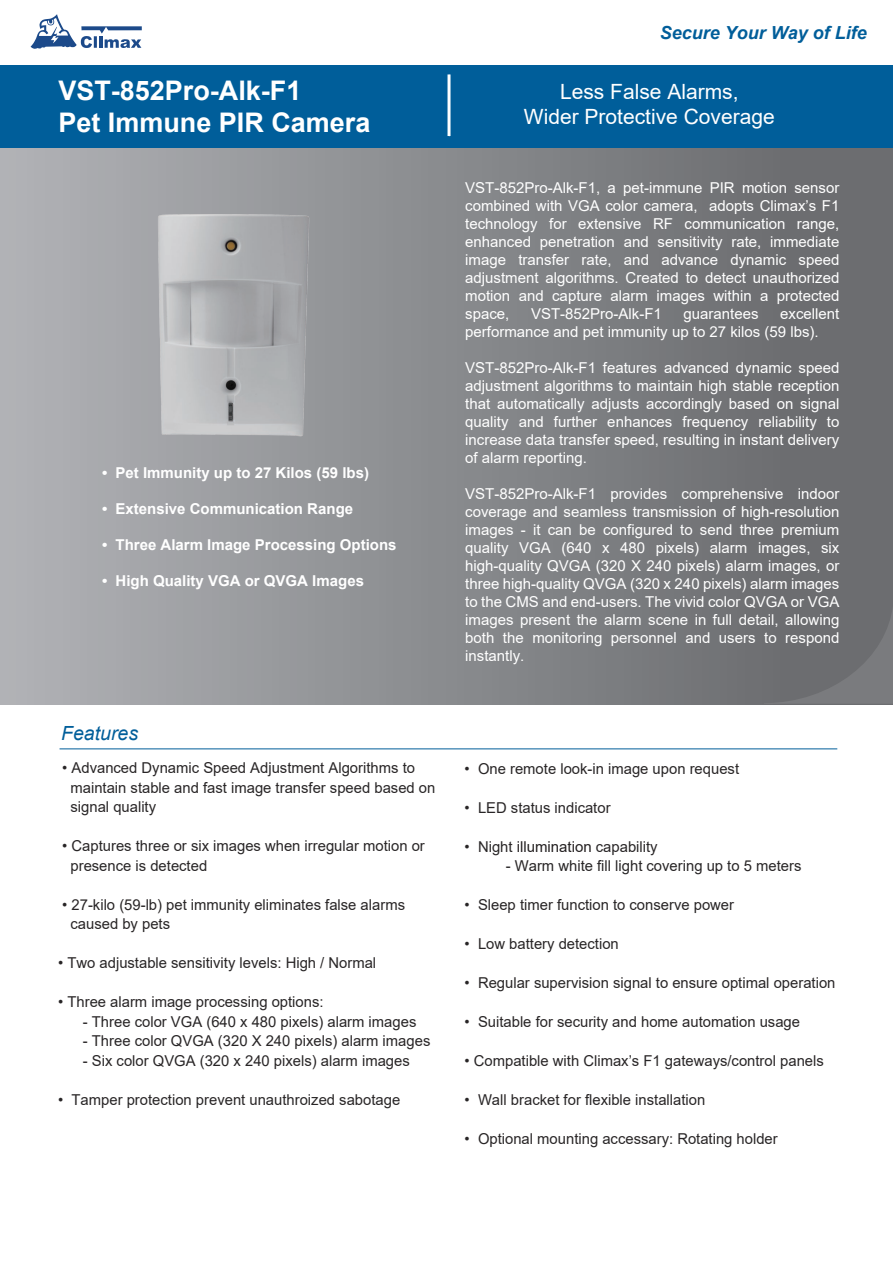
<style>
.page{position:relative;width:893px;height:1263px;background:#fff}
.page>*{position:absolute;margin:0;border:0;box-sizing:border-box;transform-origin:0 0}
.t1{font:700 27px/32.4px "Arial";color:#fff}
.t2{font:21px/25.2px "Arial";color:#fff;text-align:center}
.t3{font:italic 19.5px "Arial";color:#005e9a}
.t4{font:italic 700 18px "Arial";color:#005e9a}
.t5{font:15px/18px "Arial";color:#fff;text-align:justify}
.t6{font:15px/19.5px "Arial";color:#282526}
.t7{font:700 15px "Arial";color:#fff}
.s1{color:#231f20}
</style>
<div class="page">
<div style="left:0;top:136px;width:893px;height:568px;background:linear-gradient(to right,#b0b2b5,#656669)"></div>
<svg style="left:764px;top:603px;width:129px;height:101px;background:#6f7073"></svg>
<div style="left:0;top:65px;width:893px;height:83px;background:#005e9a"></div>
<hr style="left:60px;top:748px;width:777px;height:1px;background:#005e9a">
<hr style="left:447px;top:74px;width:3px;height:62px;background:#fff">
<img style="left:130px;top:183px;width:201px;height:284px">
<svg style="left:31px;top:14px;width:111px;height:35px"></svg>
<h1 class="t1" style="left:58px;top:74px;width:314px">VST-852Pro-Alk-F1<br>Pet Immune PIR Camera</h1>
<p class="t7" style="left:102px;top:462px;width:268px">• Pet Immunity up to 27 Kilos (59 lbs)</p>
<p class="t7" style="left:102px;top:498px;width:253px">• Extensive Communication Range</p>
<p class="t7" style="left:102px;top:534px;width:296px">• Three Alarm Image Processing Options</p>
<p class="t7" style="left:102px;top:570px;width:263px">• High Quality VGA or QVGA Images</p>
<h3 class="t3" style="left:61px;top:720px;width:78px">Features</h3>
<p class="t6" style="left:70px;top:758px;width:366px;text-indent:-8px">• Advanced Dynamic Speed Adjustment Algorithms to maintain stable and fast image transfer speed based on signal quality</p>
<p class="t6" style="left:70px;top:836px;width:356px;text-indent:-8px">• Captures three or six images when irregular motion or presence is detected</p>
<p class="t6" style="left:70px;top:895px;width:336px;text-indent:-8px">• 27-kilo (59-lb) pet immunity eliminates false alarms caused by pets</p>
<p class="t6" style="left:58px;top:953px;width:320px">• Two adjustable sensitivity levels: High / Normal</p>
<p class="t6" style="left:58px;top:992px;width:267px">• Three alarm image processing options:</p>
<p class="t6" style="left:83px;top:1012px;width:335px">- Three color VGA (640 x 480 pixels) alarm images</p>
<p class="t6" style="left:83px;top:1031px;width:349px">- Three color QVGA (320 X 240 pixels) alarm images</p>
<p class="t6" style="left:83px;top:1051px;width:328px">- Six color QVGA (320 x 240 pixels) alarm images</p>
<p class="t6" style="left:58px;top:1090px;width:344px">• Tamper protection prevent unauthroized sabotage</p>
<p class="t4" style="left:660px;top:21px;width:209px">Secure Your Way of Life</p>
<h2 class="t2" style="left:524px;top:79px;width:252px">Less False Alarms,<br>Wider Protective Coverage</h2>
<p class="t5" style="left:465px;top:178px;width:376px">VST-852Pro-Alk-F1, a pet-immune PIR motion sensor combined with VGA color camera, adopts Climax’s F1 technology for extensive RF communication range, enhanced penetration and sensitivity rate, immediate image transfer rate, and advance dynamic speed adjustment algorithms. Created to detect unauthorized motion and capture alarm images within a protected space,</p>
<p class="t5" style="left:531px;top:304px;width:132px">VST-852Pro-Alk-F1</p>
<p class="t5" style="left:684px;top:304px;width:77px">guarantees</p>
<p class="t5" style="left:465px;top:304px;width:376px;text-indent:315px">excellent performance and pet immunity up to 27 kilos (59 lbs).</p>
<p class="t5" style="left:465px;top:358px;width:376px">VST-852Pro-Alk-F1 features advanced dynamic speed adjustment algorithms to maintain high stable reception that automatically adjusts accordingly based on signal quality and further enhances frequency reliability to increase data transfer speed, resulting in instant delivery of alarm reporting.</p>
<p class="t5" style="left:465px;top:484px;width:376px">VST-852Pro-Alk-F1 provides comprehensive indoor coverage and seamless transmission of high-resolution images - it can be configured to send three premium quality VGA (640 x 480 pixels) alarm images, six high-quality QVGA (320 X 240 pixels) alarm images, or three high-quality QVGA (320 x 240 pixels) alarm images to the CMS and end-users. The vivid color QVGA or VGA images present the alarm scene in full detail, allowing both the monitoring personnel and users to respond instantly.</p>
<p class="t6" style="left:465px;top:759px;width:276px">• One remote look-in image upon request</p>
<p class="t6" style="left:465px;top:798px;width:148px">• LED status indicator</p>
<p class="t6" style="left:465px;top:837px;width:195px">• Night <span class="s1">illumination</span> capability</p>
<p class="t6" style="left:506px;top:856px;width:297px">- Warm white fill light covering up to 5 meters</p>
<p class="t6" style="left:465px;top:895px;width:271px">• Sleep timer function to conserve power</p>
<p class="t6" style="left:465px;top:934px;width:156px">• Low battery detection</p>
<p class="t6" style="left:465px;top:973px;width:372px">• Regular supervision signal to ensure optimal operation</p>
<p class="t6" style="left:465px;top:1012px;width:337px">• Suitable for security and home automation usage</p>
<p class="t6" style="left:465px;top:1051px;width:361px">• Compatible with Climax’s F1 gateways/control panels</p>
<p class="t6" style="left:465px;top:1090px;width:242px">• Wall bracket for flexible installation</p>
<p class="t6" style="left:465px;top:1129px;width:315px">• Optional mounting accessary: Rotating holder</p>
</div>
